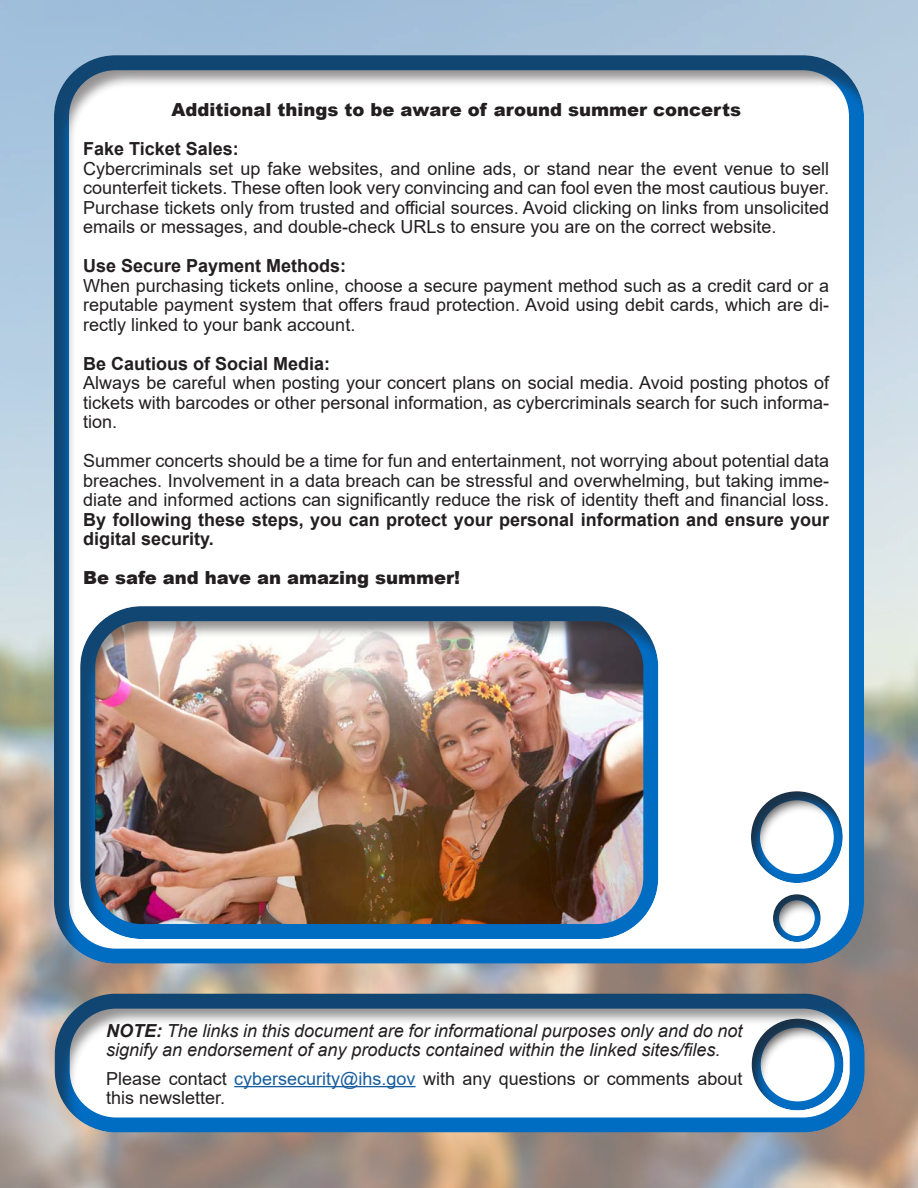
<style>
.page{position:relative;width:918px;height:1188px;background:#fff}
.page>*{position:absolute;margin:0;border:0;box-sizing:border-box;transform-origin:0 0}
.t1{font:18px/19.5px "Arial";color:#231f20;text-align:justify}
.t2{font:italic 18px/19.5px "Arial";color:#231f20}
.t3{font:900 18px "Arial";color:#231f20}
.t4{font:700 18px "Arial";color:#231f20}
.s1{font-weight:700}
.s2{color:#175d9e}
</style>
<div class="page">
<img style="left:0;top:0;width:918px;height:1188px">
<div style="left:53px;top:55px;width:812px;height:909px;background:#231f20;opacity:.49"></div>
<div style="left:749px;top:790px;width:94px;height:95px;background:#231f20;opacity:.75"></div>
<div style="left:771px;top:894px;width:51px;height:49px;background:#231f20;opacity:.75"></div>
<div style="left:54px;top:992px;width:811px;height:140px;background:#231f20;opacity:.49"></div>
<div style="left:749px;top:1018px;width:95px;height:94px;background:#231f20;opacity:.75"></div>
<div style="left:79px;top:605px;width:581px;height:334px;background:#231f20;opacity:.49"></div>
<hr style="left:234px;top:1086px;width:182px;height:1px;background:#175d9e">
<p class="t3" style="left:171px;top:97px;width:571px">Additional things to be aware of around summer concerts</p>
<p class="t4" style="left:83px;top:136px;width:157px">Fake Ticket Sales:</p>
<p class="t1" style="left:83px;top:159px;width:748px">Cybercriminals set up fake websites, and online ads, or stand near the event venue to sell counterfeit tickets. These often look very convincing and can fool even the most cautious buyer.<br>Purchase tickets only from trusted and official sources. Avoid clicking on links from unsolicited emails or messages, and double-check URLs to ensure you are on the correct website.</p>
<p class="t4" style="left:83px;top:253px;width:265px">Use Secure Payment Methods:</p>
<p class="t1" style="left:83px;top:276px;width:748px">When purchasing tickets online, choose a secure payment method such as a credit card or a reputable payment system that offers fraud protection. Avoid using debit cards, which are di&shy;rectly linked to your bank account.</p>
<p class="t4" style="left:83px;top:351px;width:249px">Be Cautious of Social Media:</p>
<p class="t1" style="left:83px;top:373px;width:748px">Always be careful when posting your concert plans on social media. Avoid posting photos of tickets with barcodes or other personal information, as cybercriminals search for such informa&shy;tion.</p>
<p class="t1" style="left:83px;top:451px;width:748px">Summer concerts should be a time for fun and entertainment, not worrying about potential data breaches. Involvement in a data breach can be stressful and overwhelming, but taking imme&shy;diate and informed actions can significantly reduce the risk of identity theft and financial loss.<br><span class="s1">By following these steps, you can protect your personal information and ensure your digital security.</span></p>
<p class="t3" style="left:83px;top:565px;width:378px">Be safe and have an amazing summer!</p>
<p class="t2" style="left:106px;top:1021px;width:638px"><span class="s1">NOTE:</span> The links in this document are for informational purposes only and do not signify an endorsement of any products contained within the linked sites/files.</p>
<p class="t1" style="left:106px;top:1069px;width:638px">Please contact <span class="s2">cybersecurity@ihs.gov</span> with any questions or comments about this newsletter.</p>
</div>
